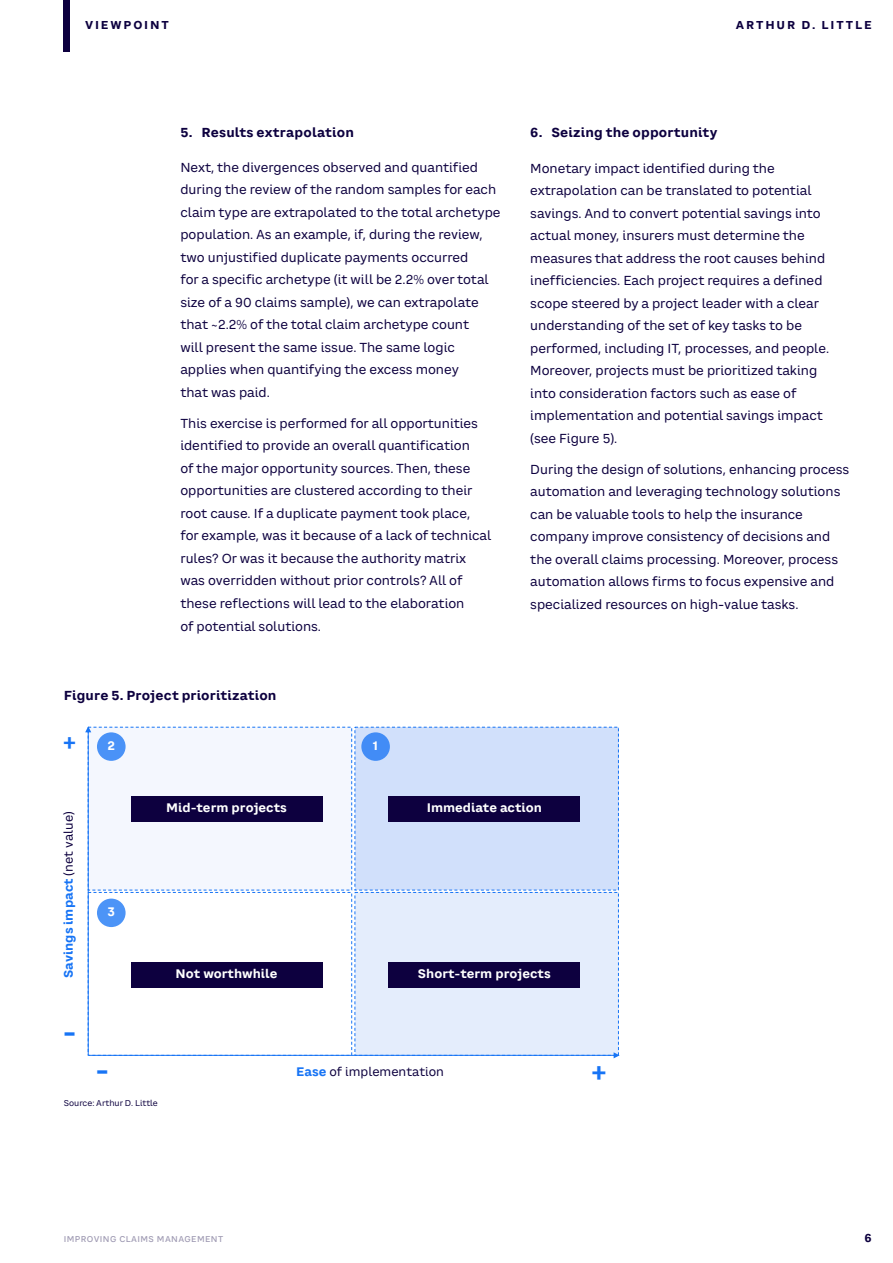
<style>
.page{position:relative;width:893px;height:1263px;background:#fff}
.page>*{position:absolute;margin:0;border:0;box-sizing:border-box;transform-origin:0 0}
.t1{font:700 28.2px "CA Saygon Text";color:#1774f5}
.t2{font:700 24.15px "CA Saygon Text";color:#1774f5}
.IN_BODYTEXT{font:12.75px/22.5px "CA Saygon Text";color:#0d003f}
.IN_SUBHEADING_LEVEL{font:700 12.75px "CA Saygon Text";letter-spacing:.015em;color:#0d003f}
.IN_IMAGE_TITLE{font:700 12.75px "CA Saygon Text";letter-spacing:.01em;color:#0d003f}
.t3{font:700 12.15px "CA Saygon Text";color:#fff}
.t4{font:700 12.15px "CA Saygon Text";color:#1774f5}
.t5{font:12.15px "CA Saygon Text";color:#0d003f}
.t6{font:700 11.25px "CA Saygon Text";letter-spacing:.16em;color:#0d003f}
.t7{font:500 8.25px "CA Saygon Text";letter-spacing:.05em;color:#9e99b2}
.IN_GRAPH_IMAGE_SOURC{font:8.25px "CA Saygon Text";color:#0d003f}
.s1{font-weight:400;color:#0d003f}
.s2{font-weight:700;color:#1774f5}
</style>
<div class="page">
<div style="left:355px;top:892px;width:263px;height:163px;background:#e4edfc"></div>
<div style="left:88px;top:727px;width:264px;height:163px;background:#f4f7fe"></div>
<div style="left:355px;top:727px;width:263px;height:163px;background:#d1e0fb"></div>
<hr style="left:89px;top:1055px;width:526px;height:1px;background:#1774f5">
<svg style="left:614px;top:1052px;width:6px;height:6px"></svg>
<hr style="left:88px;top:731px;width:1px;height:324px;background:#1774f5">
<svg style="left:85px;top:726px;width:6px;height:6px"></svg>
<div style="left:131px;top:796px;width:191px;height:26px;background:#0d003f"></div>
<div style="left:131px;top:962px;width:191px;height:26px;background:#0d003f"></div>
<div style="left:389px;top:796px;width:191px;height:26px;background:#0d003f"></div>
<div style="left:361px;top:732px;width:29px;height:29px;background:#1774f5;border-radius:50%;opacity:.77"></div>
<div style="left:97px;top:732px;width:29px;height:29px;background:#1774f5;border-radius:50%;opacity:.77"></div>
<div style="left:97px;top:898px;width:29px;height:29px;background:#1774f5;border-radius:50%;opacity:.77"></div>
<div style="left:389px;top:962px;width:191px;height:26px;background:#0d003f"></div>
<div style="left:64px;top:0;width:6px;height:51px;background:#0d003f"></div>
<p class="t6" style="left:85px;top:16px;width:85px">VIEWPOINT</p>
<p class="t6" style="left:736px;top:16px;width:137px">ARTHUR D. LITTLE</p>
<p class="IN_SUBHEADING_LEVEL" style="left:180px;top:122px;width:175px">5. Results extrapolation</p>
<p class="IN_BODYTEXT" style="left:180px;top:156px;width:322px">Next, the divergences observed and quantified during the review of the random samples for each claim type are extrapolated to the total archetype population. As an example, if, during the review, two unjustified duplicate payments occurred<br>for a specific archetype (it will be 2.2% over total size of a 90 claims sample), we can extrapolate that ~2.2% of the total claim archetype count<br>will present the same issue. The same logic applies when quantifying the excess money<br>that was paid.</p>
<p class="IN_BODYTEXT" style="left:180px;top:412px;width:312px">This exercise is performed for all opportunities identified to provide an overall quantification<br>of the major opportunity sources. Then, these opportunities are clustered according to their root cause. If a duplicate payment took place, for example, was it because of a lack of technical rules? Or was it because the authority matrix was overridden without prior controls? All of these reflections will lead to the elaboration<br>of potential solutions.</p>
<p class="IN_IMAGE_TITLE" style="left:64px;top:686px;width:214px">Figure 5. Project prioritization</p>
<p class="t2" style="left:63px;top:721px;width:14px">+</p>
<p class="t3" style="left:107px;top:736px;width:9px">2</p>
<p class="t3" style="left:373px;top:736px;width:7px">1</p>
<p class="IN_SUBHEADING_LEVEL" style="left:530px;top:123px;width:189px">6. Seizing the opportunity</p>
<p class="IN_BODYTEXT" style="left:530px;top:157px;width:300px">Monetary impact identified during the extrapolation can be translated to potential savings. And to convert potential savings into actual money, insurers must determine the measures that address the root causes behind inefficiencies. Each project requires a defined scope steered by a project leader with a clear understanding of the set of key tasks to be performed, including IT, processes, and people.<br>Moreover, projects must be prioritized taking into consideration factors such as ease of implementation and potential savings impact (see Figure 5).</p>
<p class="IN_BODYTEXT" style="left:530px;top:458px;width:321px">During the design of solutions, enhancing process automation and leveraging technology solutions can be valuable tools to help the insurance company improve consistency of decisions and the overall claims processing. Moreover, process automation allows firms to focus expensive and specialized resources on high-value tasks.</p>
<p class="t4" style="left:59px;top:978px;width:168px;rotate:-90deg">Savings impact <span class="s1">(net value)</span></p>
<p class="t1" style="left:63px;top:1009px;width:15px">-</p>
<p class="t3" style="left:107px;top:902px;width:9px">3</p>
<p class="t3" style="left:166px;top:798px;width:122px">Mid-term projects</p>
<p class="t3" style="left:176px;top:964px;width:103px">Not worthwhile</p>
<p class="t3" style="left:427px;top:798px;width:117px">Immediate action</p>
<p class="t3" style="left:418px;top:964px;width:134px">Short-term projects</p>
<p class="t1" style="left:96px;top:1048px;width:15px">-</p>
<p class="t1" style="left:591px;top:1048px;width:17px">+</p>
<p class="t5" style="left:296px;top:1063px;width:149px"><span class="s2">Ease</span> of implementation</p>
<p class="IN_GRAPH_IMAGE_SOURC" style="left:64px;top:1097px;width:96px">Source: Arthur D. Little</p>
<p class="t7" style="left:64px;top:1233px;width:161px">IMPROVING CLAIMS MANAGEMENT</p>
<p class="t6" style="left:864px;top:1229px;width:9px">6</p>
</div>
